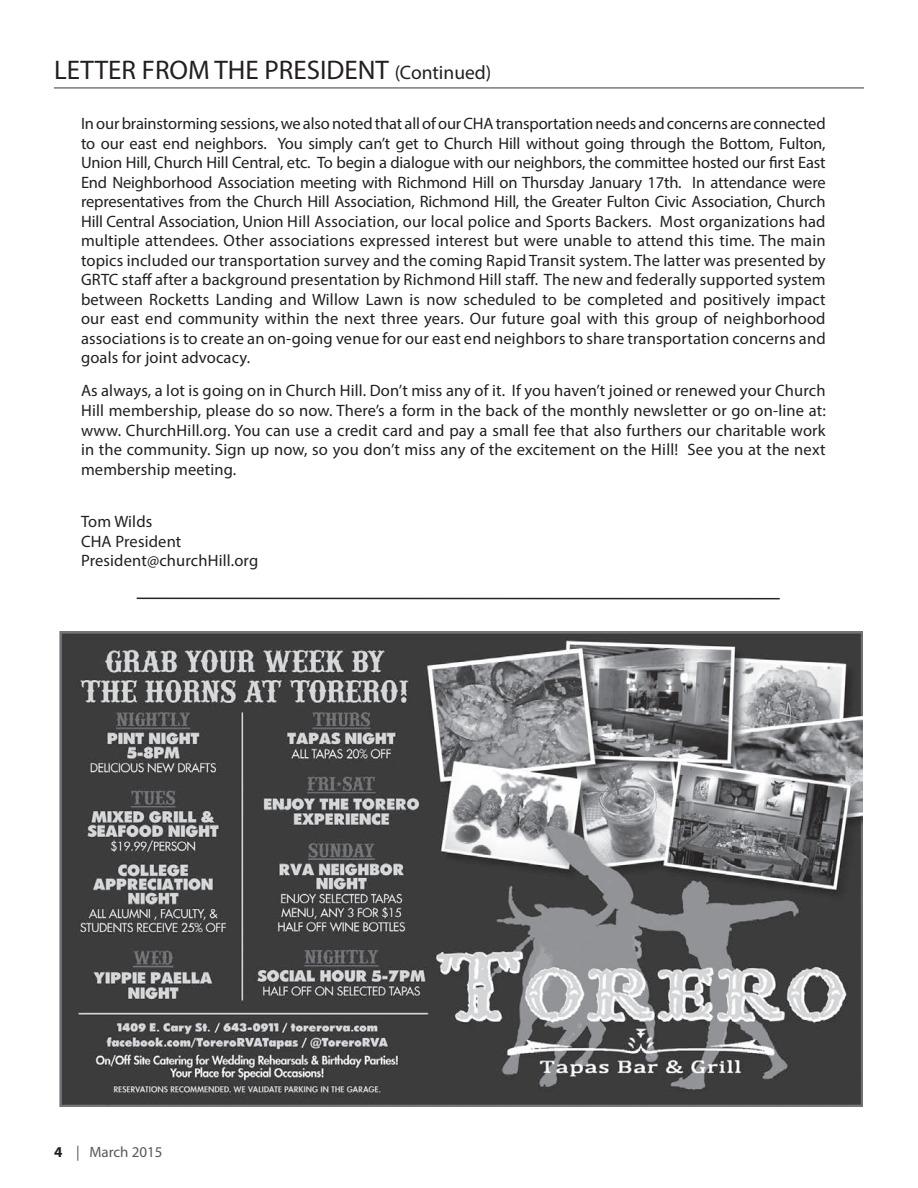
<style>
.page{position:relative;width:918px;height:1188px;background:#fff}
.page>*{position:absolute;margin:0;border:0;box-sizing:border-box;transform-origin:0 0}
.t1{font:27px "Myriad Pro";color:#231f20}
.t2{font:16.5px/19.5px "Myriad Pro";letter-spacing:.01em;color:#231f20;text-align:justify}
.t3{font:15px "Myriad Pro";color:#5a5757}
.s1{font-size:19.5px}
.s2{font-weight:700;color:#201d1e}
</style>
<div class="page">
<hr style="left:54px;top:88px;width:810px;height:1px;background:#231f20">
<hr style="left:137px;top:598px;width:643px;height:1px;background:#242525">
<img style="left:60px;top:631px;width:802px;height:475px">
<h1 class="t1" style="left:54px;top:53px;width:439px">LETTER FROM THE PRESIDENT <span class="s1">(Continued)</span></h1>
<p class="t2" style="left:81px;top:114px;width:746px">In our brainstorming sessions, we also noted that all of our CHA transportation needs and concerns are connected to our east end neighbors. You simply can’t get to Church Hill without going through the Bottom, Fulton, Union Hill, Church Hill Central, etc. To begin a dialogue with our neighbors, the committee hosted our first East End Neighborhood Association meeting with Richmond Hill on Thursday January 17th. In attendance were representatives from the Church Hill Association, Richmond Hill, the Greater Fulton Civic Association, Church Hill Central Association, Union Hill Association, our local police and Sports Backers. Most organizations had multiple attendees. Other associations expressed interest but were unable to attend this time. The main topics included our transportation survey and the coming Rapid Transit system. The latter was presented by GRTC staff after a background presentation by Richmond Hill staff. The new and federally supported system between Rocketts Landing and Willow Lawn is now scheduled to be completed and positively impact our east end community within the next three years. Our future goal with this group of neighborhood associations is to create an on-going venue for our east end neighbors to share transportation concerns and goals for joint advocacy.</p>
<p class="t2" style="left:81px;top:381px;width:746px">As always, a lot is going on in Church Hill. Don’t miss any of it. If you haven’t joined or renewed your Church Hill membership, please do so now. There’s a form in the back of the monthly newsletter or go on-line at: www. ChurchHill.org. You can use a credit card and pay a small fee that also furthers our charitable work in the community. Sign up now, so you don’t miss any of the excitement on the Hill! See you at the next membership meeting.</p>
<p class="t2" style="left:81px;top:511px;width:179px;text-align:left">Tom Wilds<br>CHA President<br>President@churchHill.org</p>
<p class="t3" style="left:54px;top:1142px;width:110px"><span class="s2">4</span> | March 2015</p>
</div>
